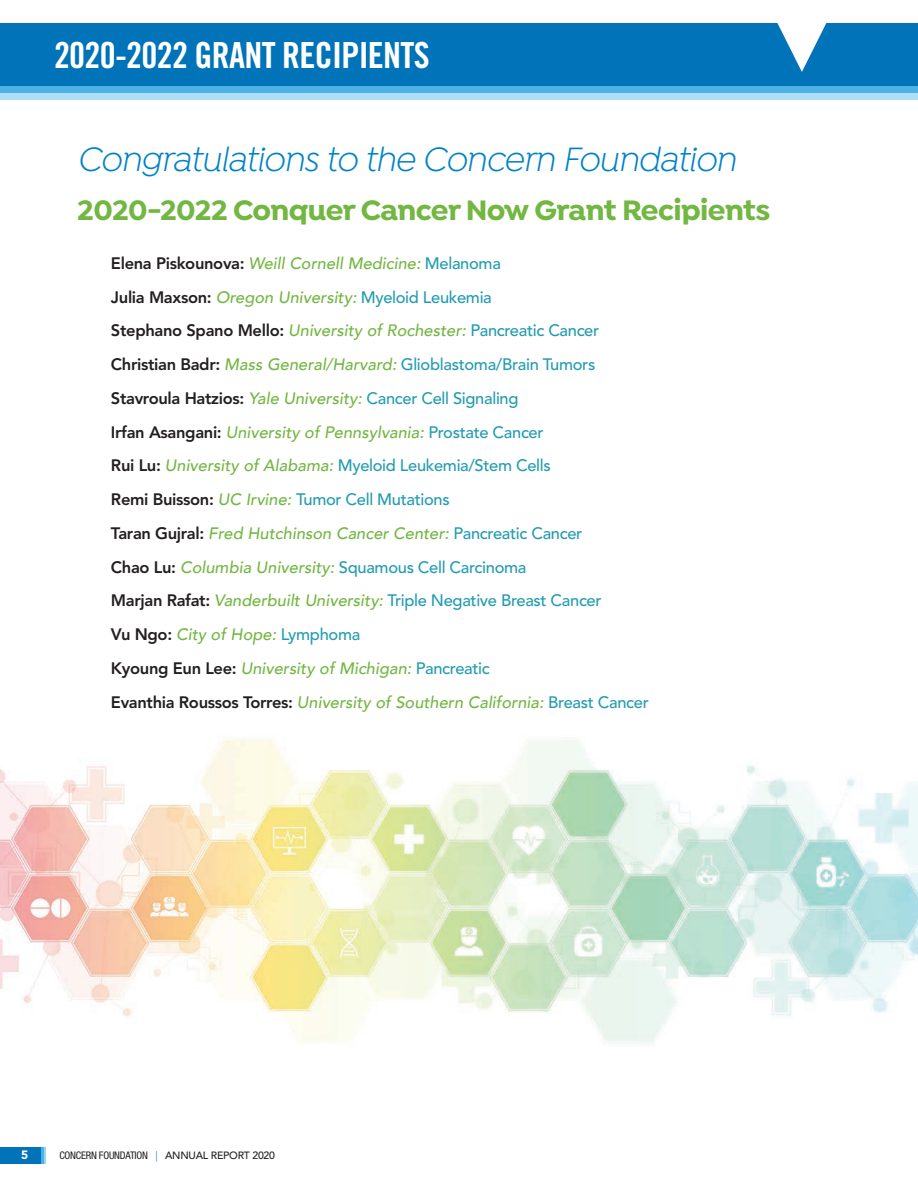
<style>
.page{position:relative;width:918px;height:1188px;background:#fff}
.page>*{position:absolute;margin:0;border:0;box-sizing:border-box;transform-origin:0 0}
.Heads_2020_blue{font:italic 36px "Isidora";letter-spacing:-.02em;color:#0082c8}
.white_heads{font:36px "Trade Gothic LT Std Bd Cn 20";letter-spacing:-.02em;color:#fff}
.Heads_2020_blue-2{font:700 30px "Isidora";letter-spacing:-.02em;color:#73b743}
.body{font:italic 500 16.5px "Avenir";color:#73b743}
.body-2{font:500 16.5px "Avenir LT Std";letter-spacing:-.02em;color:#239cb1}
.t1{font:900 12px "Avenir LT Std";color:#fff}
.t2{font:condensed 10.5px "Helvetica Neue LT Std";letter-spacing:-.02em;color:#231f20}
.s1{font-family:"Avenir LT Std";font-weight:800;font-style:normal;color:#231f20}
.s2{font-family:"Avenir LT Std";font-style:normal;color:#239cb1}
.s3{font-weight:800;color:#231f20}
.s4{font-family:"Avenir";font-style:italic;color:#73b743}
.s5{font-family:"Avenir LT Std";font-weight:300;font-stretch:normal;color:#0073b9}
.s6{font-family:"Avenir LT Std";font-weight:500;font-stretch:normal}
</style>
<div class="page">
<img style="left:0;top:738px;width:918px;height:306px">
<div style="left:0;top:37px;width:918px;height:62px;background:#acdef7"></div>
<div style="left:0;top:30px;width:918px;height:63px;background:#4cb2e5"></div>
<div style="left:0;top:23px;width:918px;height:63px;background:#0073b9"></div>
<svg style="left:777px;top:23px;width:50px;height:49px"></svg>
<div style="left:0;top:1148px;width:46px;height:16px;background:#94d6f5"></div>
<div style="left:0;top:1148px;width:44px;height:16px;background:#4cb2e5"></div>
<div style="left:0;top:1148px;width:41px;height:16px;background:#0073b9"></div>
<p class="white_heads" style="left:54px;top:33px;width:377px">2020-2022 GRANT RECIPIENTS</p>
<p class="Heads_2020_blue" style="left:77px;top:140px;width:660px">Congratulations to the Concern Foundation</p>
<p class="Heads_2020_blue-2" style="left:77px;top:192px;width:695px">2020-2022 Conquer Cancer Now Grant Recipients</p>
<p class="body" style="left:111px;top:253px;width:391px"><span class="s1">Elena Piskounova:</span> Weill Cornell Medicine: <span class="s2">Melanoma</span></p>
<p class="body" style="left:111px;top:287px;width:382px"><span class="s1">Julia Maxson:</span> Oregon University: <span class="s2">Myeloid Leukemia</span></p>
<p class="body" style="left:111px;top:321px;width:490px"><span class="s1">Stephano Spano Mello:</span> University of Rochester: <span class="s2">Pancreatic Cancer</span></p>
<p class="body-2" style="left:111px;top:355px;width:486px"><span class="s3">Christian Badr:</span> <span class="s4">Mass General/Harvard:</span> Glioblastoma/Brain Tumors</p>
<p class="body-2" style="left:111px;top:389px;width:409px"><span class="s3">Stavroula Hatzios:</span> <span class="s4">Yale University:</span> Cancer Cell Signaling</p>
<p class="body" style="left:111px;top:422px;width:434px"><span class="s1">Irfan Asangani:</span> University of Pennsylvania: <span class="s2">Prostate Cancer</span></p>
<p class="body-2" style="left:111px;top:456px;width:441px"><span class="s3">Rui Lu:</span> <span class="s4">University of Alabama:</span> Myeloid Leukemia/Stem Cells</p>
<p class="body-2" style="left:111px;top:490px;width:340px"><span class="s3">Remi Buisson:</span> <span class="s4">UC Irvine:</span> Tumor Cell Mutations</p>
<p class="body" style="left:111px;top:523px;width:473px"><span class="s1">Taran Gujral:</span> Fred Hutchinson Cancer Center: <span class="s2">Pancreatic Cancer</span></p>
<p class="body-2" style="left:111px;top:557px;width:417px"><span class="s3">Chao Lu:</span> <span class="s4">Columbia University:</span> Squamous Cell Carcinoma</p>
<p class="body-2" style="left:111px;top:591px;width:492px"><span class="s3">Marjan Rafat:</span> <span class="s4">Vanderbuilt University:</span> Triple Negative Breast Cancer</p>
<p class="body" style="left:111px;top:625px;width:251px"><span class="s1">Vu Ngo:</span> City of Hope: <span class="s2">Lymphoma</span></p>
<p class="body" style="left:111px;top:658px;width:380px"><span class="s1">Kyoung Eun Lee:</span> University of Michigan: <span class="s2">Pancreatic</span></p>
<p class="body" style="left:111px;top:692px;width:539px"><span class="s1">Evanthia Roussos Torres:</span> University of Southern California: <span class="s2">Breast Cancer</span></p>
<p class="t1" style="left:21px;top:1148px;width:9px">5</p>
<p class="t2" style="left:59px;top:1150px;width:217px">CONCERN FOUNDATION <span class="s5">|</span> <span class="s6">ANNUAL REPORT 2020</span></p>
</div>
